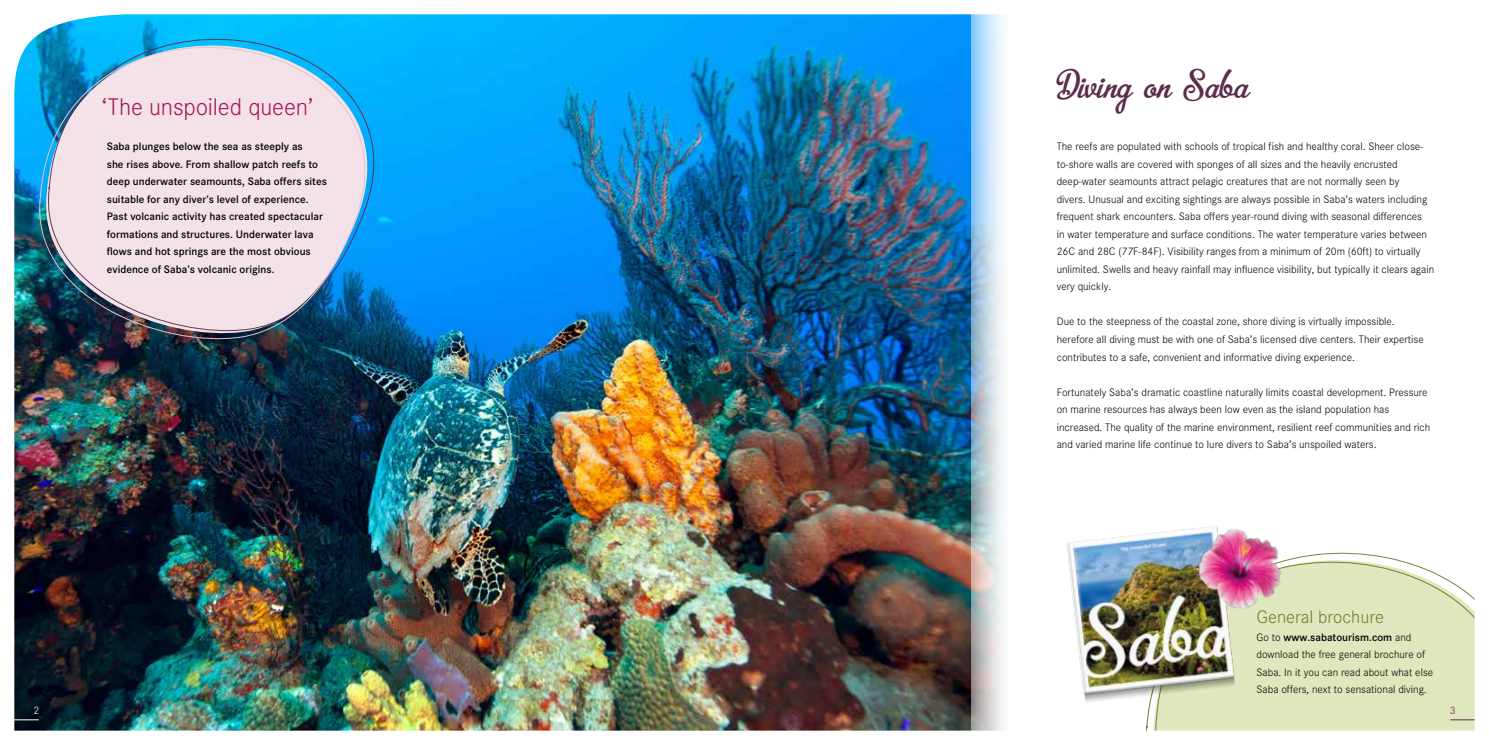
<style>
.page{position:relative;width:1489px;height:745px;background:#fff}
.page>*{position:absolute;margin:0;border:0;box-sizing:border-box;transform-origin:0 0}
.t1{font:41.88px "Bellico";color:#5c2d4b}
.t2{font:300 25px "Corporate S";letter-spacing:-.005em;color:#ab1457}
.t3{font:300 18.75px "Corporate S";color:#6e8032}
.t4{font:300 11.25px/17.5px "Corporate S";color:#000}
.t5{font:600 11.25px/17.5px "Corporate S";color:#000}
.t6{font:300 11.25px "Corporate S";color:#fff}
.t7{font:300 11.25px "Corporate S";color:#5c2d4b}
.s1{font-weight:600}
</style>
<div class="page">
<img style="left:14px;top:14px;width:1461px;height:717px">
<h1 class="t1" style="left:1054px;top:57px;width:194px">Diving on Saba</h1>
<h2 class="t2" style="left:101px;top:93px;width:214px">‘The unspoiled queen’</h2>
<p class="t5" style="left:107px;top:138px;width:222px">Saba plunges below the sea as steeply as<br>she rises above. From shallow patch reefs to deep underwater seamounts, Saba offers sites suitable for any diver’s level of experience.<br>Past volcanic activity has created spectacular formations and structures. Underwater lava flows and hot springs are the most obvious evidence of Saba’s volcanic origins.</p>
<p class="t4" style="left:1056px;top:138px;width:379px">The reefs are populated with schools of tropical fish and healthy coral. Sheer close&shy;to-shore walls are covered with sponges of all sizes and the heavily encrusted deep-water seamounts attract pelagic creatures that are not normally seen by<br>divers. Unusual and exciting sightings are always possible in Saba’s waters including frequent shark encounters. Saba offers year-round diving with seasonal differences<br>in water temperature and surface conditions. The water temperature varies between 26C and 28C (77F-84F). Visibility ranges from a minimum of 20m (60ft) to virtually unlimited. Swells and heavy rainfall may influence visibility, but typically it clears again very quickly.</p>
<p class="t4" style="left:1056px;top:313px;width:368px">Due to the steepness of the coastal zone, shore diving is virtually impossible. herefore all diving must be with one of Saba’s licensed dive centers. Their expertise contributes to a safe, convenient and informative diving experience.</p>
<p class="t4" style="left:1056px;top:383px;width:375px">Fortunately Saba’s dramatic coastline naturally limits coastal development. Pressure on marine resources has always been low even as the island population has increased. The quality of the marine environment, resilient reef communities and rich and varied marine life continue to lure divers to Saba’s unspoiled waters.</p>
<h3 class="t3" style="left:1256px;top:606px;width:129px">General brochure</h3>
<p class="t4" style="left:1256px;top:628px;width:178px">Go to <span class="s1">www.sabatourism.com</span> and download the free general brochure of Saba. In it you can read about what else Saba offers, next to sensational diving.</p>
<p class="t6" style="left:33px;top:703px;width:7px">2</p>
<p class="t7" style="left:1449px;top:703px;width:7px">3</p>
</div>
